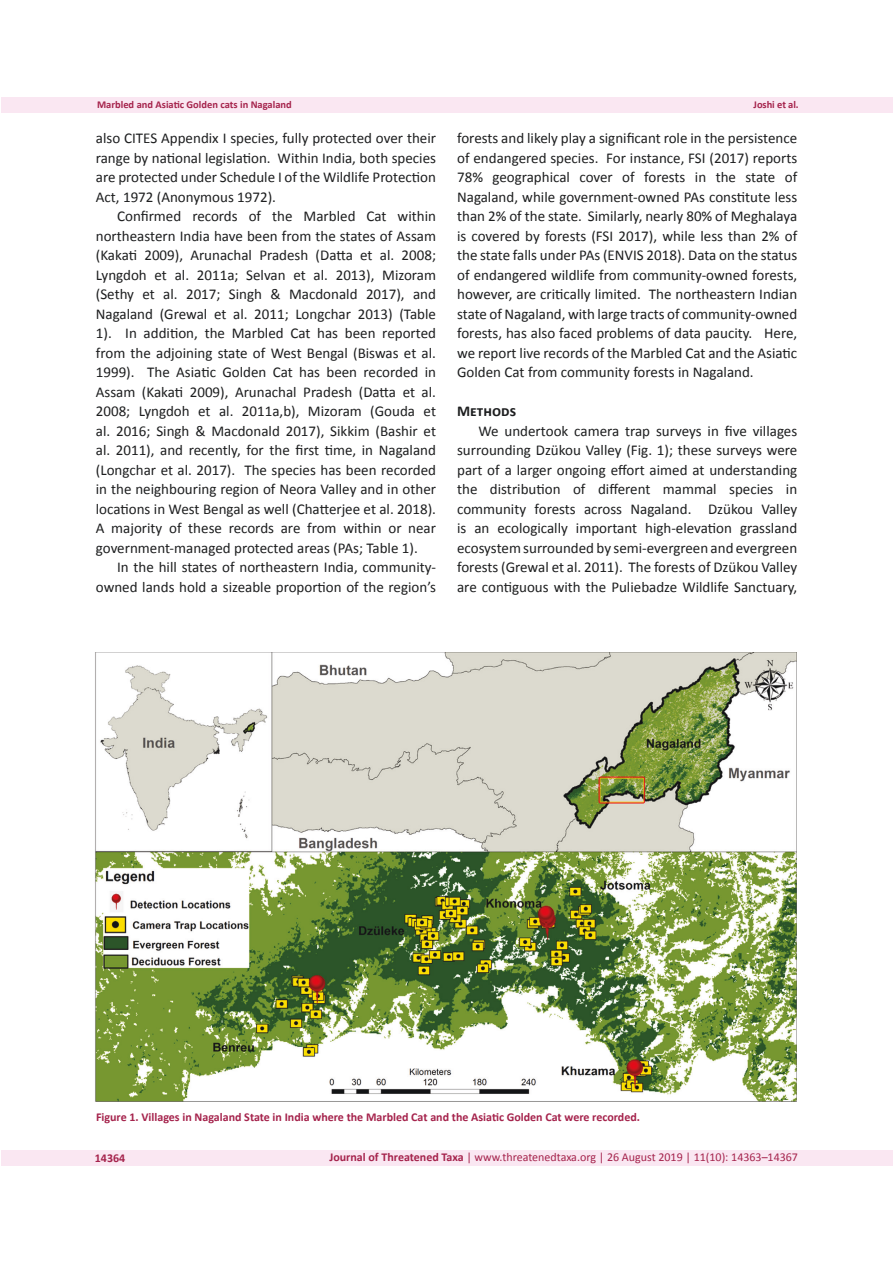
<style>
.page{position:relative;width:893px;height:1263px;background:#fff}
.page>*{position:absolute;margin:0;border:0;box-sizing:border-box;transform-origin:0 0}
.t1{font:15px/19.5px "Calibri";color:#1d1e1f;text-align:justify}
.t2{font:700 15px "Calibri";color:#1d1e1f}
.t3{font:700 12px "Calibri";color:#a5234c}
.t4{font:12px "Calibri 2";color:#a5234c}
.t5{font:12px "Calibri Bold 2";color:#a5234c}
.t6{font:700 10.5px "Calibri";color:#a5234c}
.s1{font-family:"Calibri Bold 2"}
</style>
<div class="page">
<div style="left:1px;top:97px;width:891px;height:15px;background:#fae7f2"></div>
<div style="left:1px;top:1150px;width:892px;height:16px;background:#fae7f2"></div>
<img style="left:95px;top:652px;width:701px;height:450px">
<p class="t6" style="left:97px;top:98px;width:196px">Marbled and Asiatic Golden cats in Nagaland</p>
<p class="t6" style="left:754px;top:98px;width:47px">Joshi et al.</p>
<p class="t1" style="left:96px;top:128px;width:342px">also CITES Appendix I species, fully protected over their range by national legislation. Within India, both species are protected under Schedule I of the Wildlife Protection Act, 1972 (Anonymous 1972).</p>
<p class="t1" style="left:96px;top:206px;width:342px;text-indent:21px">Confirmed records of the Marbled Cat within northeastern India have been from the states of Assam (Kakati 2009), Arunachal Pradesh (Datta et al. 2008; Lyngdoh et al. 2011a; Selvan et al. 2013), Mizoram (Sethy et al. 2017; Singh &amp; Macdonald 2017), and Nagaland (Grewal et al. 2011; Longchar 2013) (Table 1). In addition, the Marbled Cat has been reported from the adjoining state of West Bengal (Biswas et al.<br>1999). The Asiatic Golden Cat has been recorded in Assam (Kakati 2009), Arunachal Pradesh (Datta et al.<br>2008; Lyngdoh et al. 2011a,b), Mizoram (Gouda et al. 2016; Singh &amp; Macdonald 2017), Sikkim (Bashir et al. 2011), and recently, for the first time, in Nagaland (Longchar et al. 2017). The species has been recorded in the neighbouring region of Neora Valley and in other locations in West Bengal as well (Chatterjee et al. 2018).<br>A majority of these records are from within or near government-managed protected areas (PAs; Table 1).</p>
<p class="t1" style="left:96px;top:557px;width:342px;text-align:right">In the hill states of northeastern India, community&shy;owned lands hold a sizeable proportion of the region’s</p>
<p class="t1" style="left:457px;top:129px;width:342px">forests and likely play a significant role in the persistence of endangered species. For instance, FSI (2017) reports 78% geographical cover of forests in the state of Nagaland, while government-owned PAs constitute less than 2% of the state. Similarly, nearly 80% of Meghalaya is covered by forests (FSI 2017), while less than 2% of the state falls under PAs (ENVIS 2018). Data on the status of endangered wildlife from community-owned forests, however, are critically limited. The northeastern Indian state of Nagaland, with large tracts of community-owned forests, has also faced problems of data paucity. Here, we report live records of the Marbled Cat and the Asiatic Golden Cat from community forests in Nagaland.</p>
<p class="t2" style="left:457px;top:402px;width:61px">Methods</p>
<p class="t1" style="left:457px;top:421px;width:342px;text-indent:21px">We undertook camera trap surveys in five villages surrounding Dzükou Valley (Fig. 1); these surveys were part of a larger ongoing effort aimed at understanding the distribution of different mammal species in community forests across Nagaland. Dzükou Valley is an ecologically important high-elevation grassland ecosystem surrounded by semi-evergreen and evergreen forests (Grewal et al. 2011). The forests of Dzükou Valley are contiguous with the Puliebadze Wildlife Sanctuary,</p>
<p class="t3" style="left:96px;top:1109px;width:546px">Figure 1. Villages in Nagaland State in India where the Marbled Cat and the Asiatic Golden Cat were recorded.</p>
<p class="t5" style="left:95px;top:1150px;width:32px">14364</p>
<p class="t4" style="left:329px;top:1150px;width:470px"><span class="s1">Journal of Threatened Taxa</span> | www.threatenedtaxa.org | 26 August 2019 | 11(10): 14363–14367</p>
</div>
